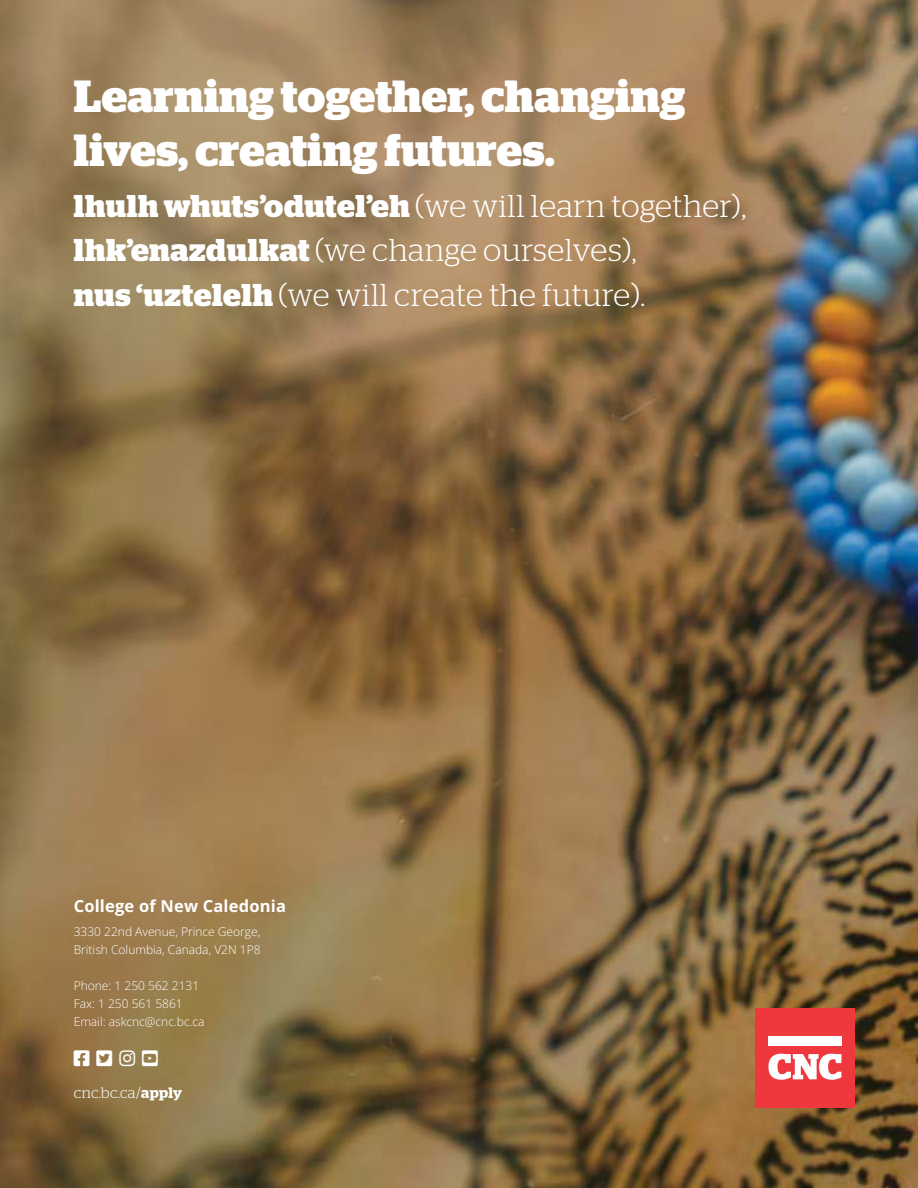
<style>
.page{position:relative;width:918px;height:1188px;background:#fff}
.page>*{position:absolute;margin:0;border:0;box-sizing:border-box;transform-origin:0 0}
.t1{font:700 45px/54px "Stag";letter-spacing:.01em;color:#fff}
.t2{font:300 31.5px/44.5px "Stag";letter-spacing:.02em;color:#fff}
.t3{font:700 16.5px "Open Sans";letter-spacing:.01em;color:#fff}
.t4{font:300 15px "Stag";letter-spacing:.02em;color:#fff}
.t5{font:12px/18px "Open Sans";color:#fff}
.s1{font-weight:700}
.s2{font-weight:600}
</style>
<div class="page">
<img style="left:0;top:0;width:918px;height:1188px">
<div style="left:755px;top:1008px;width:99px;height:99px;background:#ef373e"></div>
<svg style="left:768px;top:1054px;width:73px;height:26px"></svg>
<div style="left:768px;top:1036px;width:73px;height:10px;background:#fff"></div>
<svg style="left:74px;top:1050px;width:15px;height:16px"></svg>
<svg style="left:97px;top:1050px;width:15px;height:16px"></svg>
<svg style="left:119px;top:1050px;width:16px;height:16px"></svg>
<svg style="left:142px;top:1050px;width:16px;height:16px"></svg>
<h1 class="t1" style="left:74px;top:69px;width:613px">Learning together, changing lives, creating futures.</h1>
<p class="t2" style="left:74px;top:183px;width:674px"><span class="s1">lhulh whuts’odutel’eh</span> (we will learn together), <span class="s1">lhk’enazdulkat</span> (we change ourselves),<br><span class="s1">nus ‘uztelelh</span> (we will create the future).</p>
<p class="t3" style="left:74px;top:895px;width:214px">College of New Caledonia</p>
<p class="t5" style="left:74px;top:922px;width:188px">3330 22nd Avenue, Prince George,<br>British Columbia, Canada, V2N 1P8</p>
<p class="t5" style="left:74px;top:976px;width:132px">Phone: 1 250 562 2131<br>Fax: 1 250 561 5861<br>Email: askcnc@cnc.bc.ca</p>
<p class="t4" style="left:74px;top:1084px;width:110px">cnc.bc.ca/<span class="s2">apply</span></p>
</div>
